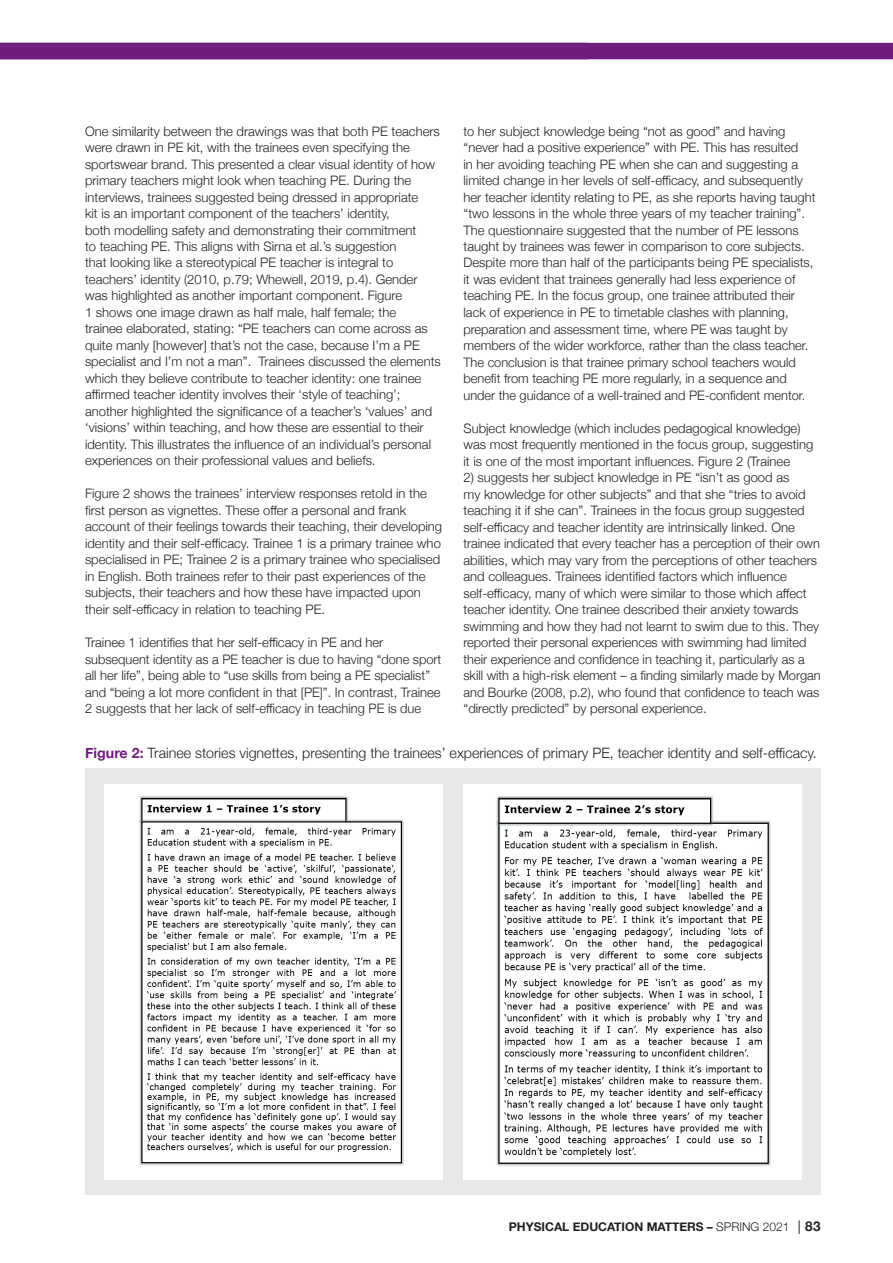
<style>
.page{position:relative;width:893px;height:1263px;background:#fff}
.page>*{position:absolute;margin:0;border:0;box-sizing:border-box;transform-origin:0 0}
.t1{font:300 14.25px "Helvetica Neue";color:#231f20}
.t2{font:300 13.05px/16.5px "Helvetica Neue";color:#231f20}
.t3{font:700 12px "Helvetica Neue";color:#231f20}
.s1{font-weight:700;color:#701e7d}
.s2{font-weight:300}
.s3{font-weight:400;font-size:13.5px}
.s4{font-size:13.5px}
</style>
<div class="page">
<div style="left:0;top:43px;width:893px;height:16px;background:#701e7d"></div>
<div style="left:85px;top:769px;width:736px;height:426px;background:#e6e7e9"></div>
<img style="left:104px;top:784px;width:338px;height:395px">
<img style="left:463px;top:784px;width:338px;height:395px">
<p class="t2" style="left:85px;top:122px;width:357px">One similarity between the drawings was that both PE teachers were drawn in PE kit, with the trainees even specifying the sportswear brand. This presented a clear visual identity of how primary teachers might look when teaching PE. During the interviews, trainees suggested being dressed in appropriate<br>kit is an important component of the teachers’ identity,<br>both modelling safety and demonstrating their commitment<br>to teaching PE. This aligns with Sirna et al.’s suggestion<br>that looking like a stereotypical PE teacher is integral to teachers’ identity (2010, p.79; Whewell, 2019, p.4). Gender was highlighted as another important component. Figure<br>1 shows one image drawn as half male, half female; the<br>trainee elaborated, stating: “PE teachers can come across as quite manly [however] that’s not the case, because I’m a PE specialist and I’m not a man”. Trainees discussed the elements which they believe contribute to teacher identity: one trainee affirmed teacher identity involves their ‘style of teaching’; another highlighted the significance of a teacher’s ‘values’ and ‘visions’ within teaching, and how these are essential to their identity. This illustrates the influence of an individual’s personal experiences on their professional values and beliefs.</p>
<p class="t2" style="left:85px;top:485px;width:359px">Figure 2 shows the trainees’ interview responses retold in the first person as vignettes. These offer a personal and frank account of their feelings towards their teaching, their developing identity and their self-efficacy. Trainee 1 is a primary trainee who specialised in PE; Trainee 2 is a primary trainee who specialised in English. Both trainees refer to their past experiences of the subjects, their teachers and how these have impacted upon their self-efficacy in relation to teaching PE.</p>
<p class="t2" style="left:85px;top:633px;width:358px">Trainee 1 identifies that her self-efficacy in PE and her subsequent identity as a PE teacher is due to having “done sport all her life”, being able to “use skills from being a PE specialist” and “being a lot more confident in that [PE]”. In contrast, Trainee 2 suggests that her lack of self-efficacy in teaching PE is due</p>
<p class="t2" style="left:463px;top:122px;width:354px">to her subject knowledge being “not as good” and having “never had a positive experience” with PE. This has resulted<br>in her avoiding teaching PE when she can and suggesting a limited change in her levels of self-efficacy, and subsequently her teacher identity relating to PE, as she reports having taught “two lessons in the whole three years of my teacher training”.<br>The questionnaire suggested that the number of PE lessons taught by trainees was fewer in comparison to core subjects.<br>Despite more than half of the participants being PE specialists, it was evident that trainees generally had less experience of teaching PE. In the focus group, one trainee attributed their lack of experience in PE to timetable clashes with planning, preparation and assessment time, where PE was taught by members of the wider workforce, rather than the class teacher.<br>The conclusion is that trainee primary school teachers would benefit from teaching PE more regularly, in a sequence and under the guidance of a well-trained and PE-confident mentor.</p>
<p class="t2" style="left:463px;top:419px;width:351px">Subject knowledge (which includes pedagogical knowledge) was most frequently mentioned in the focus group, suggesting it is one of the most important influences. Figure 2 (Trainee</p>
<p class="t2" style="left:463px;top:468px;width:359px">2) suggests her subject knowledge in PE “isn’t as good as<br>my knowledge for other subjects” and that she “tries to avoid teaching it if she can”. Trainees in the focus group suggested self-efficacy and teacher identity are intrinsically linked. One trainee indicated that every teacher has a perception of their own abilities, which may vary from the perceptions of other teachers and colleagues. Trainees identified factors which influence self-efficacy, many of which were similar to those which affect teacher identity. One trainee described their anxiety towards swimming and how they had not learnt to swim due to this. They reported their personal experiences with swimming had limited their experience and confidence in teaching it, particularly as a skill with a high-risk element – a finding similarly made by Morgan and Bourke (2008, p.2), who found that confidence to teach was “directly predicted” by personal experience.</p>
<p class="t1" style="left:85px;top:741px;width:733px"><span class="s1">Figure 2:</span> Trainee stories vignettes, presenting the trainees’ experiences of primary PE, teacher identity and self-efficacy.</p>
<p class="t3" style="left:509px;top:1217px;width:313px">PHYSICAL EDUCATION MATTERS – <span class="s2">SPRING 2021</span> <span class="s3">|</span> <span class="s4">83</span></p>
</div>
